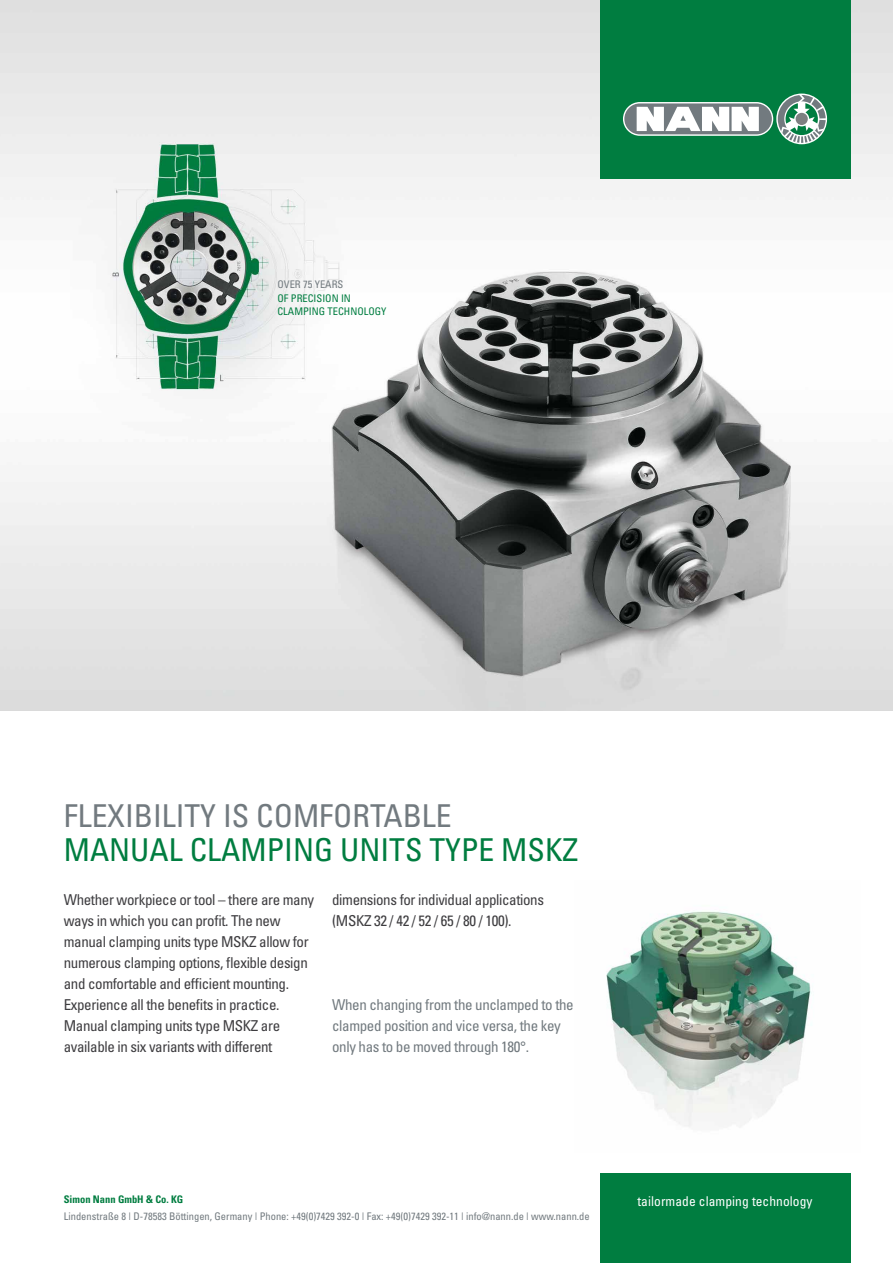
<style>
.page{position:relative;width:893px;height:1263px;background:#fff}
.page>*{position:absolute;margin:0;border:0;box-sizing:border-box;transform-origin:0 0}
.t1{font:condensed 31.5px "Univers";color:#007d40}
.t2{font:condensed 31.5px "Univers";color:#727a7f}
.t3{font:condensed 15px/21px "Univers";letter-spacing:-.025em;color:#3e3d40}
.t4{font:condensed 15px/21px "Univers";letter-spacing:-.025em;color:#727a7f}
.t5{font:condensed 13.5px "Univers";letter-spacing:.005em;color:#fff}
.t6{font:condensed 10.5px "Univers";color:#727a7f}
.t7{font:condensed 10.5px/13.5px "Univers";color:#007d40}
.t8{font:700 condensed 10.5px "Univers";color:#007d40}
</style>
<div class="page">
<img style="left:0;top:0;width:893px;height:710px">
<img style="left:606px;top:911px;width:205px;height:216px">
<div style="left:600px;top:1174px;width:250px;height:89px;background:#007d40"></div>
<div style="left:600px;top:0;width:250px;height:179px;background:#007d40"></div>
<svg style="left:623px;top:102px;width:150px;height:34px"></svg>
<div style="left:624px;top:103px;width:148px;height:31px;background:#727a7f;border-radius:15px"></div>
<svg style="left:776px;top:94px;width:51px;height:50px"></svg>
<svg style="left:637px;top:107px;width:122px;height:24px"></svg>
<p class="t6" style="left:277px;top:278px;width:67px">OVER 75 YEARS</p>
<p class="t7" style="left:277px;top:291px;width:111px">OF PRECISION IN<br>CLAMPING TECHNOLOGY</p>
<h1 class="t2" style="left:64px;top:795px;width:389px">FLEXIBILITY IS COMFORTABLE</h1>
<h1 class="t1" style="left:64px;top:830px;width:516px">MANUAL CLAMPING UNITS TYPE MSKZ</h1>
<p class="t3" style="left:64px;top:888px;width:252px">Whether workpiece or tool – there are many ways in which you can profit. The new manual clamping units type MSKZ allow for numerous clamping options, flexible design and comfortable and efficient mounting.<br>Experience all the benefits in practice.<br>Manual clamping units type MSKZ are available in six variants with different</p>
<p class="t3" style="left:332px;top:888px;width:213px">dimensions for individual applications (MSKZ 32 / 42 / 52 / 65 / 80 / 100).</p>
<p class="t4" style="left:332px;top:993px;width:243px">When changing from the unclamped to the clamped position and vice versa, the key only has to be moved through 180°.</p>
<p class="t8" style="left:64px;top:1193px;width:121px">Simon Nann GmbH &amp; Co. KG</p>
<p class="t6" style="left:64px;top:1209px;width:527px">Lindenstraße 8 | D-78583 Böttingen, Germany | Phone: +49(0)7429 392-0 | Fax: +49(0)7429 392-11 | info@nann.de | www.nann.de</p>
<p class="t5" style="left:637px;top:1192px;width:177px">tailormade clamping technology</p>
</div>
